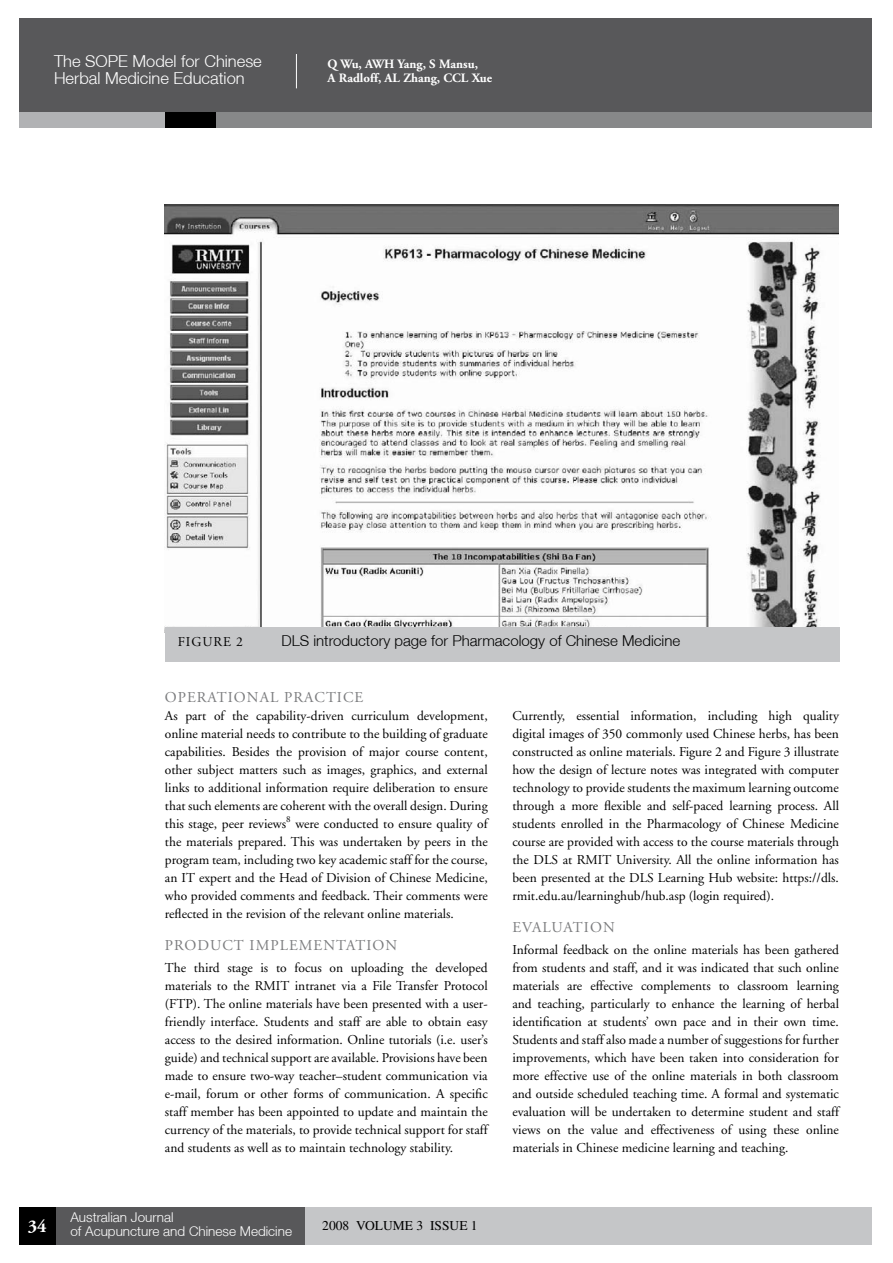
<style>
.page{position:relative;width:893px;height:1263px;background:#fff}
.page>*{position:absolute;margin:0;border:0;box-sizing:border-box;transform-origin:0 0}
.t1{font:700 18px "Adobe Garamond";color:#fff}
.t2{font:300 16.5px/16.5px "Helvetica Neue";color:#fff}
.t3{font:300 15px "Helvetica Neue";color:#000}
.t4{font:15px "Adobe Garamond";letter-spacing:.07em;color:#7b7c7e}
.t5{font:13.5px/18px "Adobe Garamond";color:#000;text-align:justify}
.t6{font:300 13.5px "Helvetica Neue";color:#fff}
.t7{font:13.5px "Times";color:#000}
.t8{font:700 12.75px/14.2px "Adobe Garamond";color:#fff}
</style>
<div class="page">
<div style="left:19px;top:18px;width:853px;height:103px;background:#58585a"></div>
<div style="left:19px;top:113px;width:852px;height:15px;background:#b1b2b4"></div>
<div style="left:165px;top:113px;width:706px;height:15px;background:#000"></div>
<div style="left:216px;top:113px;width:656px;height:15px;background:#878889"></div>
<div style="left:19px;top:1207px;width:853px;height:37px;background:#c5c6c8"></div>
<div style="left:55px;top:1207px;width:250px;height:37px;background:#58585a"></div>
<div style="left:19px;top:1207px;width:37px;height:37px;background:#000"></div>
<hr style="left:296px;top:54px;width:1px;height:34px;background:#fff">
<img style="left:165px;top:204px;width:674px;height:423px">
<div style="left:165px;top:627px;width:674px;height:34px;background:#c5c6c8"></div>
<p class="t2" style="left:54px;top:53px;width:209px">The SOPE Model for Chinese<br>Herbal Medicine Education</p>
<p class="t8" style="left:328px;top:57px;width:166px">Q Wu, AWH Yang, S Mansu,<br>A Radloff, AL Zhang, CCL Xue</p>
<p class="t5" style="left:178px;top:633px;width:67px">FIGURE 2</p>
<p class="t3" style="left:281px;top:632px;width:400px">DLS introductory page for Pharmacology of Chinese Medicine</p>
<p class="t4" style="left:165px;top:689px;width:24px">Operatio</p>
<p class="t4" style="left:247px;top:689px;width:49px">nal practice</p>
<p class="t5" style="left:165px;top:707px;width:324px">As part of the capability-driven curriculum development, online material needs to contribute to the building of graduate capabilities. Besides the provision of major course content, other subject matters such as images, graphics, and external links to additional information require deliberation to ensure that such elements are coherent with the overall design. During this stage, peer reviews<sup>8</sup> were conducted to ensure quality of the materials prepared. This was undertaken by peers in the program team, including two key academic staff for the course, an IT expert and the Head of Division of Chinese Medicine, who provided comments and feedback. Their comments were reflected in the revision of the relevant online materials.</p>
<p class="t4" style="left:165px;top:937px;width:22px">Product</p>
<p class="t4" style="left:250px;top:937px;width:12px">impleme</p>
<p class="t4" style="left:323px;top:937px;width:24px">ntatio</p>
<p class="t4" style="left:386px;top:937px;width:13px">n</p>
<p class="t5" style="left:165px;top:959px;width:325px">The third stage is to focus on uploading the developed materials to the RMIT intranet via a File Transfer Protocol (FTP). The online materials have been presented with a user&shy;friendly interface. Students and staff are able to obtain easy access to the desired information. Online tutorials (i.e. user’s guide) and technical support are available. Provisions have been made to ensure two-way teacher–student communication via e-mail, forum or other forms of communication. A specific staff member has been appointed to update and maintain the currency of the materials, to provide technical support for staff and students as well as to maintain technology stability.</p>
<p class="t6" style="left:70px;top:1209px;width:105px">Australian Journal</p>
<h1 class="t1" style="left:28px;top:1217px;width:20px">34</h1>
<p class="t6" style="left:70px;top:1223px;width:223px">of Acupuncture and Chinese Medicine</p>
<p class="t7" style="left:322px;top:1218px;width:157px">2008 VOLUME 3 ISSUE 1</p>
<p class="t5" style="left:512px;top:707px;width:328px">Currently, essential information, including high quality digital images of 350 commonly used Chinese herbs, has been constructed as online materials. Figure 2 and Figure 3 illustrate how the design of lecture notes was integrated with computer technology to provide students the maximum learning outcome through a more flexible and self-paced learning process. All students enrolled in the Pharmacology of Chinese Medicine course are provided with access to the course materials through the DLS at RMIT University. All the online information has been presented at the DLS Learning Hub website: https://dls. rmit.edu.au/learninghub/hub.asp (login required).</p>
<p class="t4" style="left:512px;top:919px;width:21px">Evaluatio</p>
<p class="t4" style="left:603px;top:919px;width:13px">n</p>
<p class="t5" style="left:512px;top:941px;width:328px">Informal feedback on the online materials has been gathered from students and staff, and it was indicated that such online materials are effective complements to classroom learning and teaching, particularly to enhance the learning of herbal identification at students’ own pace and in their own time.<br>Students and staff also made a number of suggestions for further improvements, which have been taken into consideration for more effective use of the online materials in both classroom and outside scheduled teaching time. A formal and systematic evaluation will be undertaken to determine student and staff views on the value and effectiveness of using these online materials in Chinese medicine learning and teaching.</p>
</div>
